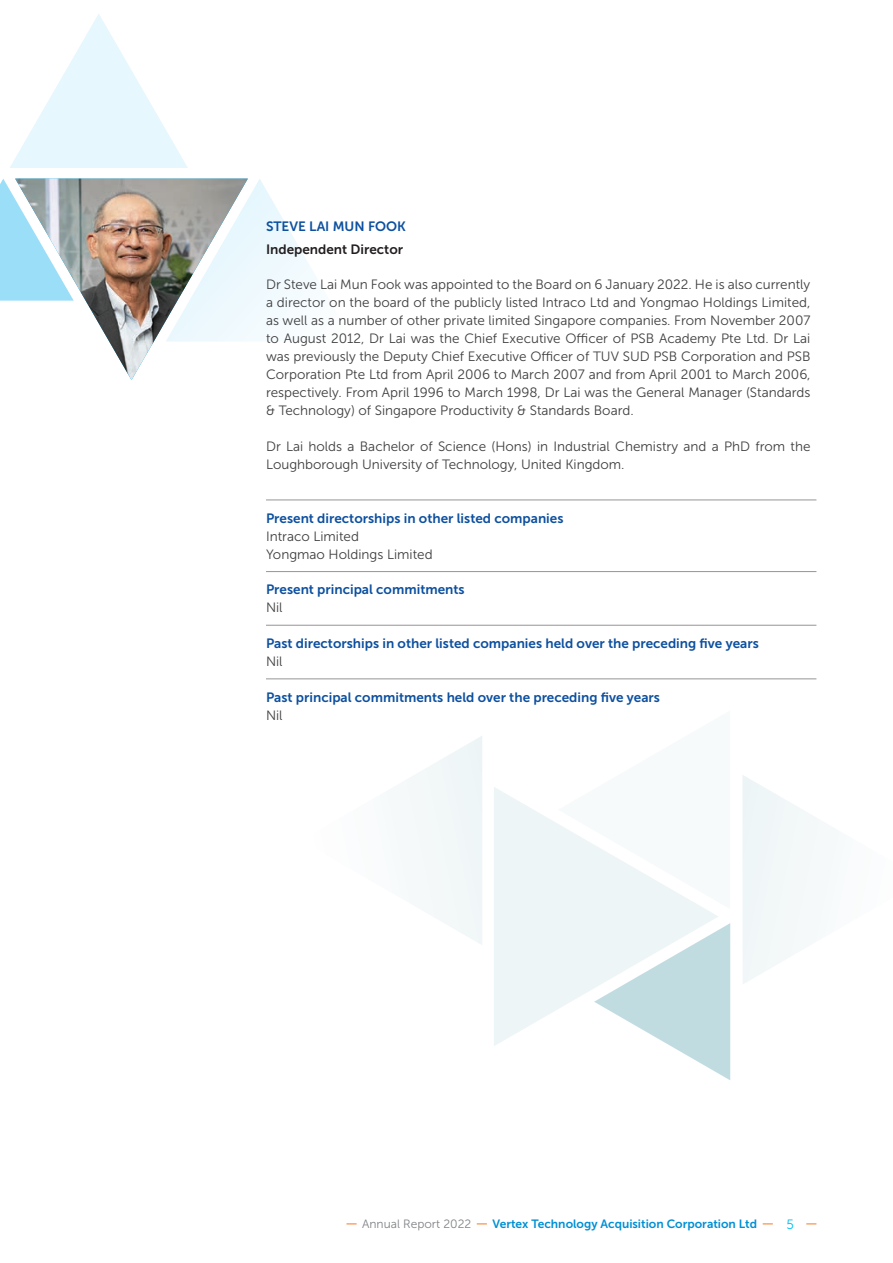
<style>
.page{position:relative;width:893px;height:1263px;background:#fff}
.page>*{position:absolute;margin:0;border:0;box-sizing:border-box;transform-origin:0 0}
.t1{font:13.5px/18px "Museo Sans 300";color:#3e3e3f;text-align:justify}
.t2{font:13.5px "Museo Sans 700";color:#0d509f}
.t3{font:13.5px "Museo Sans 700";color:#231f20}
.t4{font:13.5px "Museo Sans 300";color:#01bdf2}
.t5{font:12px "Museo Sans 700";color:#008fd5}
.t6{font:12px "Museo Sans 300";color:#808285}
</style>
<div class="page">
<img style="left:74px;top:179px;width:92px;height:201px">
<svg style="left:166px;top:179px;width:151px;height:163px"></svg>
<svg style="left:10px;top:14px;width:178px;height:154px"></svg>
<svg style="left:0;top:179px;width:74px;height:122px;background:#acd4e2"></svg>
<hr style="left:266px;top:499px;width:550px;height:1px;background:#939598">
<hr style="left:266px;top:571px;width:550px;height:1px;background:#939598">
<hr style="left:266px;top:625px;width:550px;height:1px;background:#939598">
<hr style="left:266px;top:678px;width:550px;height:1px;background:#939598">
<svg style="left:743px;top:775px;width:77px;height:209px"></svg>
<svg style="left:494px;top:787px;width:224px;height:259px;fill:#eef5f6"></svg>
<svg style="left:594px;top:923px;width:136px;height:157px"></svg>
<svg style="left:406px;top:736px;width:76px;height:209px"></svg>
<svg style="left:558px;top:787px;width:160px;height:122px"></svg>
<p class="t2" style="left:266px;top:219px;width:141px">STEVE LAI MUN FOOK</p>
<p class="t3" style="left:266px;top:241px;width:139px">Independent Director</p>
<p class="t1" style="left:266px;top:276px;width:546px">Dr Steve Lai Mun Fook was appointed to the Board on 6 January 2022. He is also currently a director on the board of the publicly listed Intraco Ltd and Yongmao Holdings Limited, as well as a number of other private limited Singapore companies. From November 2007 to August 2012, Dr Lai was the Chief Executive Officer of PSB Academy Pte Ltd. Dr Lai was previously the Deputy Chief Executive Officer of TUV SUD PSB Corporation and PSB Corporation Pte Ltd from April 2006 to March 2007 and from April 2001 to March 2006, respectively. From April 1996 to March 1998, Dr Lai was the General Manager (Standards &amp; Technology) of Singapore Productivity &amp; Standards Board.</p>
<p class="t1" style="left:266px;top:438px;width:546px">Dr Lai holds a Bachelor of Science (Hons) in Industrial Chemistry and a PhD from the<br>Loughborough University of Technology, United Kingdom.</p>
<p class="t2" style="left:266px;top:511px;width:299px">Present directorships in other listed companies</p>
<p class="t1" style="left:266px;top:527px;width:95px">Intraco Limited</p>
<p class="t1" style="left:266px;top:545px;width:168px">Yongmao Holdings Limited</p>
<p class="t2" style="left:266px;top:582px;width:200px">Present principal commitments</p>
<p class="t1" style="left:266px;top:599px;width:18px">Nil</p>
<p class="t2" style="left:266px;top:636px;width:494px">Past directorships in other listed companies held over the preceding five years</p>
<p class="t1" style="left:266px;top:652px;width:18px">Nil</p>
<p class="t2" style="left:266px;top:689px;width:395px">Past principal commitments held over the preceding five years</p>
<p class="t1" style="left:266px;top:706px;width:18px">Nil</p>
<p class="t6" style="left:362px;top:1218px;width:111px">Annual Report 2022</p>
<p class="t5" style="left:492px;top:1217px;width:266px">Vertex Technology Acquisition Corporation Ltd</p>
<p class="t4" style="left:786px;top:1217px;width:9px">5</p>
</div>
